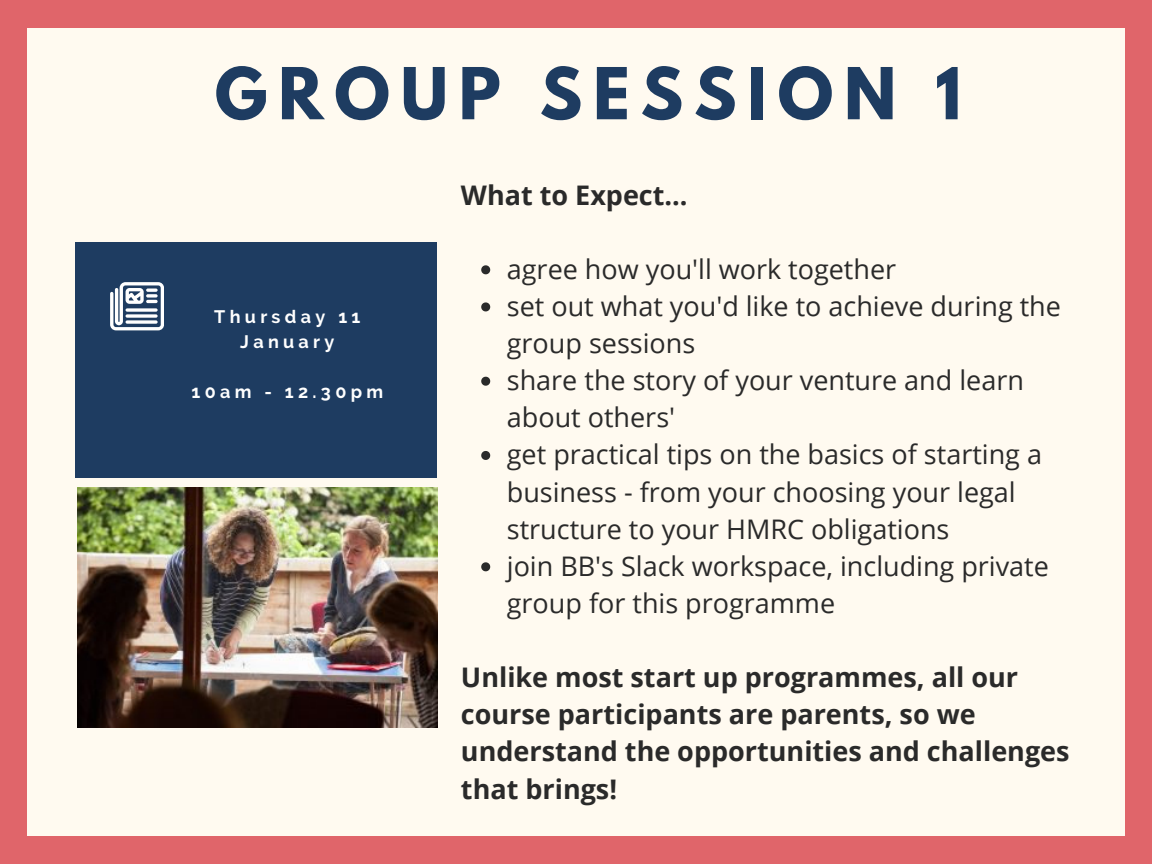
<style>
.page{position:relative;width:1152px;height:864px;background:#e0656a}
.page>*{position:absolute;margin:0;border:0;box-sizing:border-box;transform-origin:0 0}
.t1{font:700 63.45px "League Spartan";letter-spacing:.17em;color:#1e3c61}
.t2{font:27px/37.2px "Open Sans";color:#2a2a2a}
.t3{font:700 27px/37.2px "Open Sans";color:#2a2a2a}
.t4{font:700 18px/24.8px "Raleway";letter-spacing:.24em;color:#fff;text-align:center}
</style>
<div class="page">
<div style="left:27px;top:28px;width:1098px;height:808px;background:#fffaf0"></div>
<div style="left:75px;top:242px;width:362px;height:236px;background:#1e3c61"></div>
<svg style="left:111px;top:282px;width:53px;height:48px"></svg>
<img style="left:77px;top:488px;width:360px;height:239px">
<svg style="left:481px;top:265px;width:9px;height:9px"></svg>
<svg style="left:481px;top:302px;width:9px;height:9px"></svg>
<svg style="left:481px;top:377px;width:9px;height:9px"></svg>
<svg style="left:481px;top:451px;width:9px;height:9px"></svg>
<svg style="left:481px;top:562px;width:9px;height:9px"></svg>
<p class="t1" style="left:215px;top:62px;width:748px">GROUP SESSION 1</p>
<p class="t4" style="left:214px;top:305px;width:148px">Thursday 11<br>January</p>
<p class="t4" style="left:191px;top:379px;width:193px">10am - 12.30pm</p>
<p class="t3" style="left:461px;top:176px;width:228px">What to Expect...</p>
<p class="t2" style="left:507px;top:250px;width:391px">agree how you'll work together</p>
<p class="t2" style="left:507px;top:287px;width:556px">set out what you'd like to achieve during the group sessions</p>
<p class="t2" style="left:507px;top:361px;width:519px">share the story of your venture and learn about others'</p>
<p class="t2" style="left:507px;top:435px;width:537px">get practical tips on the basics of starting a business - from your choosing your legal structure to your HMRC obligations</p>
<p class="t2" style="left:507px;top:547px;width:544px">join BB's Slack workspace, including private group for this programme</p>
<p class="t3" style="left:461px;top:658px;width:610px">Unlike most start up programmes, all our course participants are parents, so we understand the opportunities and challenges that brings!</p>
</div>
